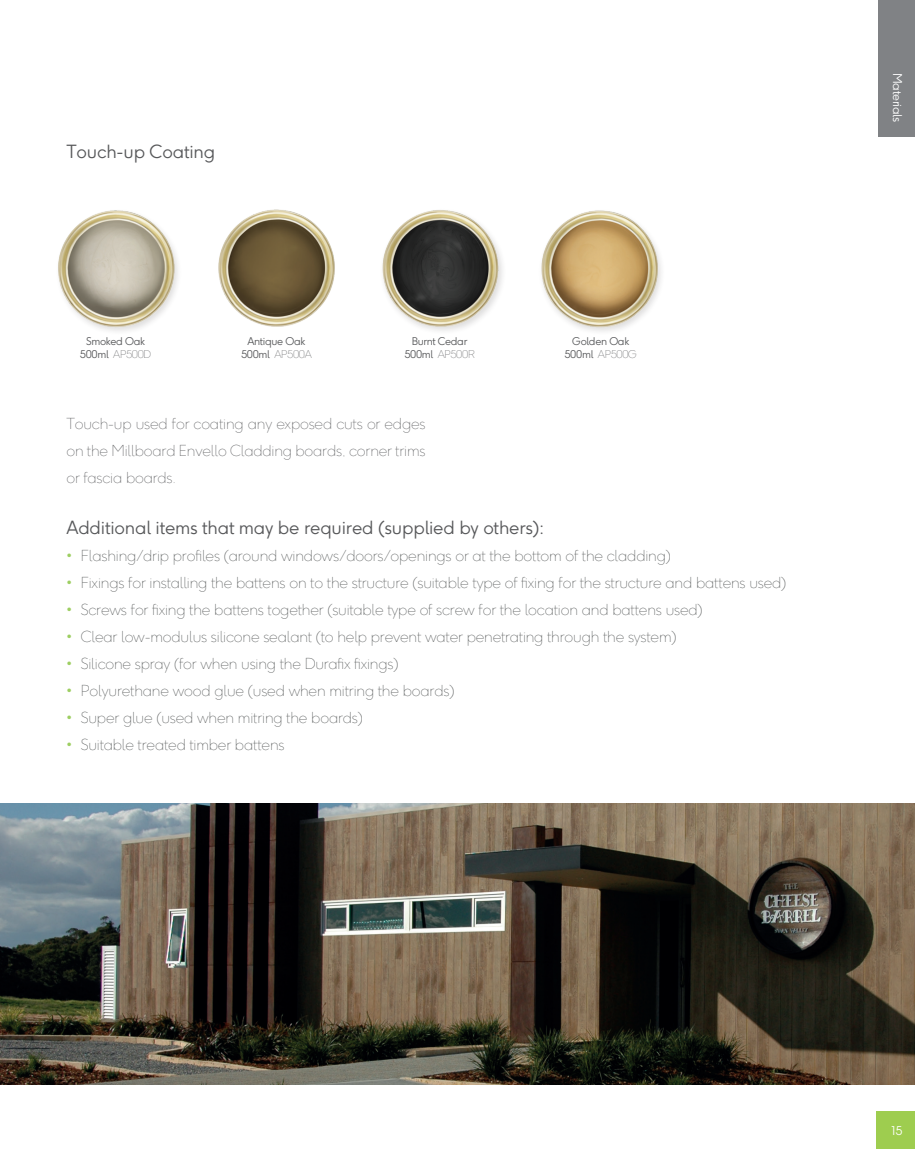
<style>
.page{position:relative;width:915px;height:1149px;background:#fff}
.page>*{position:absolute;margin:0;border:0;box-sizing:border-box;transform-origin:0 0}
.t1{font:300 18px "F37 Ginger";letter-spacing:-.01em;color:#57585a}
.t2{font:100 15px "F37 Ginger";letter-spacing:-.01em;color:#4f5252}
.t3{font:100 15px/27px "F37 Ginger";letter-spacing:-.01em;color:#57585a;text-align:justify}
.t4{font:300 12px "F37 Ginger";letter-spacing:-.025em;color:#fff}
.t5{font:300 10.5px/12.9px "F37 Ginger";letter-spacing:-.03em;color:#57585a;text-align:center}
.s1{font-weight:100}
.s2{color:#9dce62}
</style>
<div class="page">
<div style="left:877px;top:0;width:37px;height:136px;background:#808285"></div>
<div style="left:876px;top:1110px;width:38px;height:38px;background:#9ecd4f"></div>
<img style="left:0;top:803px;width:914px;height:281px">
<img style="left:218px;top:209px;width:117px;height:118px">
<img style="left:58px;top:210px;width:120px;height:121px">
<img style="left:382px;top:210px;width:121px;height:121px">
<img style="left:541px;top:210px;width:120px;height:122px">
<p class="t1" style="left:66px;top:140px;width:150px">Touch-up Coating</p>
<p class="t5" style="left:80px;top:334px;width:73px">Smoked Oak<br>500ml <span class="s1">AP500D</span></p>
<p class="t5" style="left:404px;top:334px;width:72px">Burnt Cedar<br>500ml <span class="s1">AP500R</span></p>
<p class="t5" style="left:564px;top:335px;width:74px">Golden Oak<br>500ml <span class="s1">AP500G</span></p>
<p class="t5" style="left:241px;top:335px;width:72px">Antique Oak<br>500ml <span class="s1">AP500A</span></p>
<p class="t3" style="left:66px;top:410px;width:360px">Touch-up used for coating any exposed cuts or edges on the Millboard Envello Cladding boards, corner trims or fascia boards.</p>
<p class="t1" style="left:66px;top:515px;width:479px">Additional items that may be required (supplied by others):</p>
<p class="t2" style="left:66px;top:546px;width:605px"><span class="s2">•</span> Flashing/drip profiles (around windows/doors/openings or at the bottom of the cladding)</p>
<p class="t2" style="left:66px;top:573px;width:721px"><span class="s2">•</span> Fixings for installing the battens on to the structure (suitable type of fixing for the structure and battens used)</p>
<p class="t2" style="left:66px;top:600px;width:637px"><span class="s2">•</span> Screws for fixing the battens together (suitable type of screw for the location and battens used)</p>
<p class="t2" style="left:66px;top:627px;width:611px"><span class="s2">•</span> Clear low-modulus silicone sealant (to help prevent water penetrating through the system)</p>
<p class="t2" style="left:66px;top:654px;width:333px"><span class="s2">•</span> Silicone spray (for when using the Durafix fixings)</p>
<p class="t2" style="left:66px;top:681px;width:389px"><span class="s2">•</span> Polyurethane wood glue (used when mitring the boards)</p>
<p class="t2" style="left:66px;top:708px;width:298px"><span class="s2">•</span> Super glue (used when mitring the boards)</p>
<p class="t2" style="left:66px;top:735px;width:219px"><span class="s2">•</span> Suitable treated timber battens</p>
<p class="t4" style="left:904px;top:73px;width:51px;rotate:90deg">Materials</p>
<p class="t4" style="left:891px;top:1122px;width:12px">15</p>
</div>
